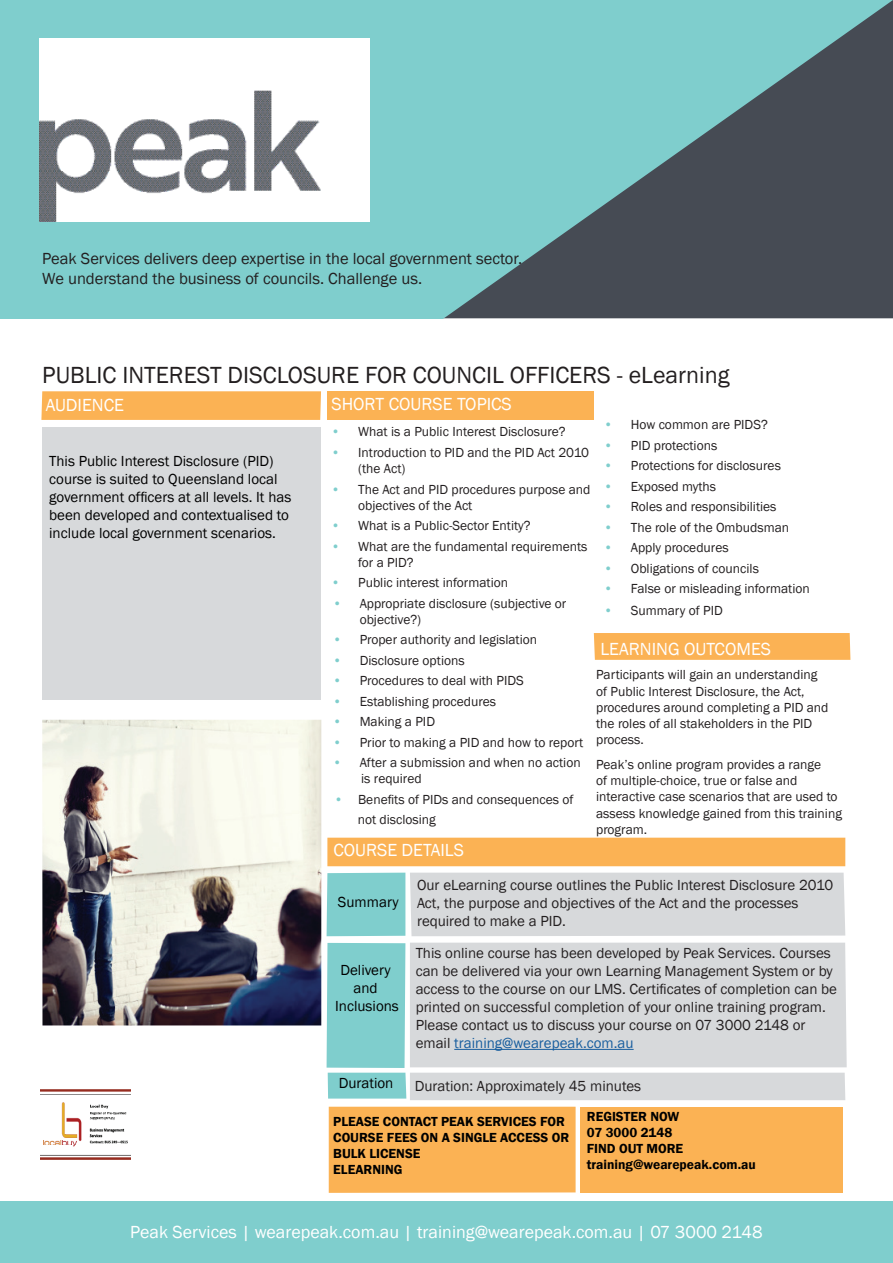
<style>
.page{position:relative;width:893px;height:1263px;background:#fff}
.page>*{position:absolute;margin:0;border:0;box-sizing:border-box;transform-origin:0 0}
.t1{font:24px "Franklin Gothic";color:#231f20}
.t2{font:18px "Franklin Gothic";color:#fff}
.t3{font:16.5px/19.8px "Franklin Gothic";color:#231f20}
.t4{font:15px/18px "Franklin Gothic";color:#231f20}
.t5{font:15px/18px "Franklin Gothic";color:#000}
.t6{font:13.5px/16.2px "Franklin Gothic";color:#231f20}
.t7{font:600 13.5px/16.2px "Franklin Gothic";color:#000}
.s1{color:#7fcecd}
.s2{color:#175d9e}
</style>
<div class="page">
<svg style="left:0;top:0;width:893px;height:319px;background:#6da4a6"></svg>
<img style="left:39px;top:38px;width:330px;height:184px">
<svg style="left:41px;top:391px;width:280px;height:29px;background:#fbb357"></svg>
<div style="left:327px;top:391px;width:267px;height:29px;background:#fbb254"></div>
<div style="left:594px;top:633px;width:256px;height:27px;background:#fbb254"></div>
<img style="left:42px;top:720px;width:279px;height:305px">
<div style="left:327px;top:838px;width:518px;height:28px;background:#fbb254"></div>
<div style="left:43px;top:427px;width:278px;height:272px;background:#d7d9db"></div>
<svg style="left:327px;top:873px;width:518px;height:63px;background:#cad7d9"></svg>
<div style="left:329px;top:1107px;width:247px;height:86px;background:#fbb254"></div>
<div style="left:581px;top:1107px;width:262px;height:85px;background:#fbb254"></div>
<div style="left:0;top:1201px;width:893px;height:62px;background:#7fcecd"></div>
<img style="left:41px;top:1090px;width:89px;height:70px">
<svg style="left:327px;top:943px;width:518px;height:157px;background:#cbd8da"></svg>
<p class="t3" style="left:42px;top:249px;width:481px">Peak Services delivers deep expertise in the local government sector.<br>We understand the business of councils. Challenge us.</p>
<h1 class="t1" style="left:42px;top:360px;width:689px">PUBLIC INTEREST DISCLOSURE FOR COUNCIL OFFICERS - eLearning</h1>
<p class="t6" style="left:331px;top:424px;width:236px"><span class="s1">•</span> What is a Public Interest Disclosure?</p>
<p class="t6" style="left:358px;top:445px;width:232px;text-indent:-27px"><span class="s1">•</span> Introduction to PID and the PID Act 2010 (the Act)</p>
<p class="t6" style="left:358px;top:481px;width:234px;text-indent:-27px"><span class="s1">•</span> The Act and PID procedures purpose and objectives of the Act</p>
<p class="t6" style="left:331px;top:518px;width:201px"><span class="s1">•</span> What is a Public-Sector Entity?</p>
<p class="t6" style="left:358px;top:538px;width:231px;text-indent:-27px"><span class="s1">•</span> What are the fundamental requirements for a PID?</p>
<p class="t6" style="left:331px;top:575px;width:178px"><span class="s1">•</span> Public interest information</p>
<p class="t6" style="left:360px;top:595px;width:208px;text-indent:-27px"><span class="s1">•</span> Appropriate disclosure (subjective or objective?)</p>
<p class="t6" style="left:333px;top:632px;width:206px"><span class="s1">•</span> Proper authority and legislation</p>
<p class="t6" style="left:333px;top:653px;width:134px"><span class="s1">•</span> Disclosure options</p>
<p class="t6" style="left:333px;top:673px;width:193px"><span class="s1">•</span> Procedures to deal with PIDS</p>
<p class="t6" style="left:333px;top:693px;width:165px"><span class="s1">•</span> Establishing procedures</p>
<p class="t6" style="left:333px;top:714px;width:104px"><span class="s1">•</span> Making a PID</p>
<p class="t6" style="left:333px;top:734px;width:252px"><span class="s1">•</span> Prior to making a PID and how to report</p>
<p class="t6" style="left:361px;top:755px;width:221px;text-indent:-28px"><span class="s1">•</span> After a submission and when no action is required</p>
<p class="t6" style="left:358px;top:789px;width:217px;line-height:20.4px;text-indent:-24px"><span class="s1">•</span> Benefits of PIDs and consequences of not disclosing</p>
<h2 class="t2" style="left:46px;top:393px;width:80px">AUDIENCE</h2>
<h2 class="t2" style="left:331px;top:393px;width:182px">SHORT COURSE TOPICS</h2>
<p class="t6" style="left:604px;top:417px;width:166px"><span class="s1">•</span> How common are PIDS?</p>
<p class="t6" style="left:604px;top:437px;width:115px"><span class="s1">•</span> PID protections</p>
<p class="t6" style="left:604px;top:458px;width:179px"><span class="s1">•</span> Protections for disclosures</p>
<p class="t6" style="left:604px;top:478px;width:114px"><span class="s1">•</span> Exposed myths</p>
<p class="t6" style="left:604px;top:499px;width:174px"><span class="s1">•</span> Roles and responsibilities</p>
<p class="t6" style="left:604px;top:519px;width:187px"><span class="s1">•</span> The role of the Ombudsman</p>
<p class="t6" style="left:604px;top:540px;width:126px"><span class="s1">•</span> Apply procedures</p>
<p class="t6" style="left:604px;top:560px;width:157px"><span class="s1">•</span> Obligations of councils</p>
<p class="t6" style="left:604px;top:581px;width:207px"><span class="s1">•</span> False or misleading information</p>
<p class="t6" style="left:604px;top:603px;width:121px"><span class="s1">•</span> Summary of PID</p>
<p class="t5" style="left:49px;top:452px;width:244px">This Public Interest Disclosure (PID) course is suited to Queensland local government officers at all levels. It has been developed and contextualised to include local government scenarios.</p>
<h2 class="t2" style="left:600px;top:637px;width:172px">LEARNING OUTCOMES</h2>
<p class="t6" style="left:596px;top:667px;width:234px">Participants will gain an understanding of Public Interest Disclosure, the Act, procedures around completing a PID and the roles of all stakeholders in the PID process.</p>
<p class="t6" style="left:596px;top:757px;width:247px">Peak’s online program provides a range<br>of multiple-choice, true or false and interactive case scenarios that are used to assess knowledge gained from this training program.</p>
<h2 class="t2" style="left:333px;top:838px;width:132px">COURSE DETAILS</h2>
<p class="t5" style="left:338px;top:893px;width:62px">Summary</p>
<p class="t5" style="left:335px;top:961px;width:65px;text-align:center">Delivery and<br>Inclusions</p>
<p class="t4" style="left:417px;top:877px;width:418px">Our eLearning course outlines the Public Interest Disclosure 2010<br>Act, the purpose and objectives of the Act and the processes required to make a PID.</p>
<p class="t4" style="left:416px;top:944px;width:423px">This online course has been developed by Peak Services. Courses can be delivered via your own Learning Management System or by access to the course on our LMS. Certificates of completion can be printed on successful completion of your online training program.<br>Please contact us to discuss your course on 07 3000 2148 or email <span class="s2">training@wearepeak.com.au</span></p>
<p class="t5" style="left:339px;top:1075px;width:56px">Duration</p>
<p class="t4" style="left:415px;top:1077px;width:228px">Duration: Approximately 45 minutes</p>
<p class="t7" style="left:333px;top:1113px;width:238px">PLEASE CONTACT PEAK SERVICES FOR<br>COURSE FEES ON A SINGLE ACCESS OR<br>BULK LICENSE<br>ELEARNING</p>
<p class="t7" style="left:587px;top:1108px;width:170px">REGISTER NOW<br>07 3000 2148<br>FIND OUT MORE training@wearepeak.com.au</p>
<h2 class="t2" style="left:130px;top:1221px;width:634px">Peak Services | wearepeak.com.au | training@wearepeak.com.au | 07 3000 2148</h2>
</div>
